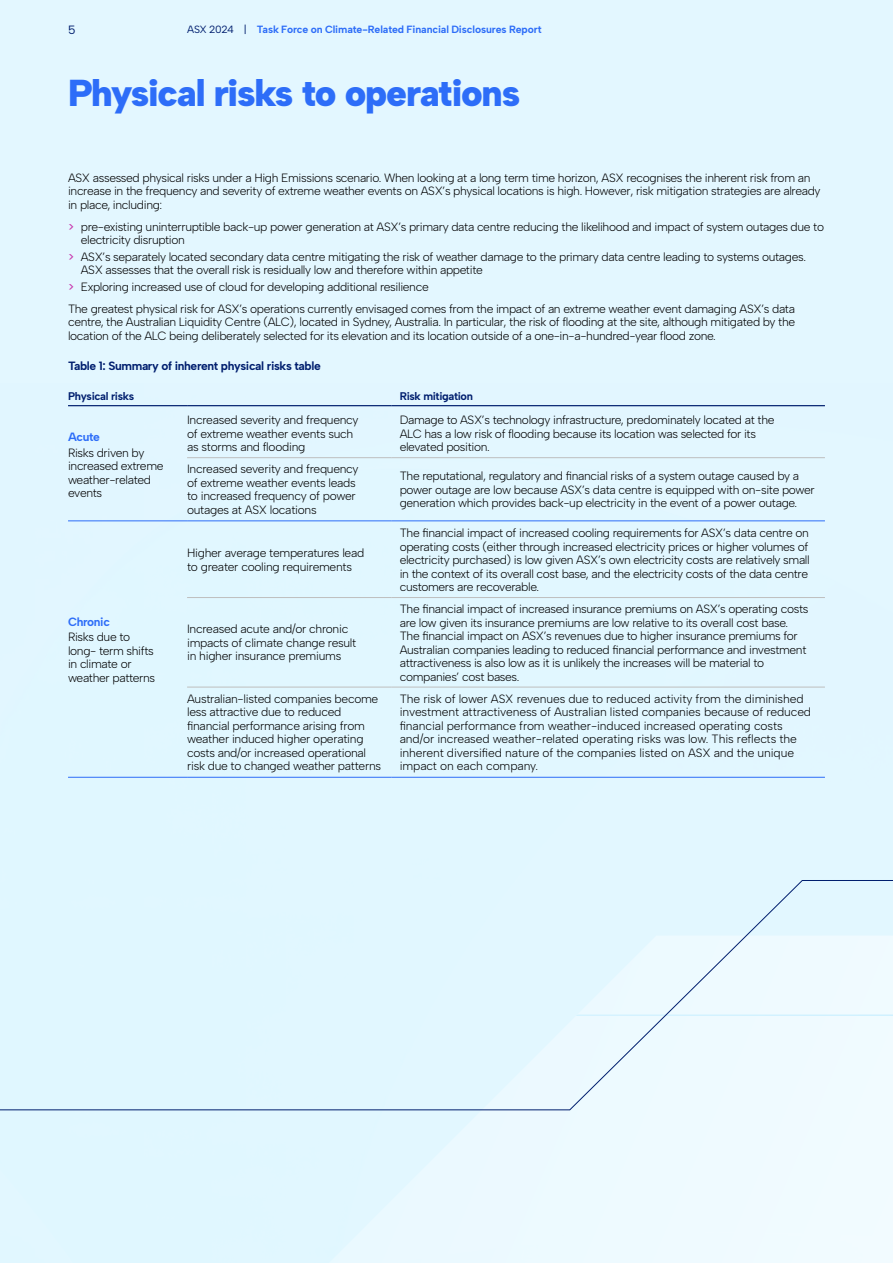
<style>
.page{position:relative;width:893px;height:1263px;background:#e3f7ff}
.page>*{position:absolute;margin:0;border:0;box-sizing:border-box;transform-origin:0 0}
.t1{font:900 37.5px "Albert Sans";letter-spacing:-.04em;color:#2d6df8}
.t2{font:300 12px/13.5px "Albert Sans";letter-spacing:-.03em;color:#000}
.t3{font:300 12px/13.5px "Albert Sans";letter-spacing:-.01em;color:#000}
.t4{font:700 12px "Albert Sans";letter-spacing:-.03em;color:#001e6e}
.t5{font:700 12px "Albert Sans";letter-spacing:-.03em;color:#2d6df8}
.t6{font:12px "Albert Sans";color:#001e6e}
.t7{font:700 11.1px "Albert Sans";letter-spacing:-.03em;color:#001e6e}
.t8{font:700 10.5px "Albert Sans";letter-spacing:-.01em;color:#2d6df8}
.s1{font-weight:400;color:#001e6e}
.s2{font-weight:500;color:#c839ae}
</style>
<div class="page">
<svg style="left:0;top:1110px;width:893px;height:153px"></svg>
<hr style="left:187px;top:777px;width:204px;height:1px;background:#2d6df8">
<hr style="left:391px;top:777px;width:434px;height:1px;background:#2d6df8">
<hr style="left:187px;top:520px;width:204px;height:1px;background:#2d6df8">
<hr style="left:391px;top:520px;width:434px;height:1px;background:#2d6df8">
<hr style="left:187px;top:597px;width:204px;height:1px;background:#bebebe">
<hr style="left:391px;top:597px;width:434px;height:1px;background:#bebebe">
<hr style="left:187px;top:687px;width:204px;height:1px;background:#bebebe">
<hr style="left:391px;top:687px;width:434px;height:1px;background:#bebebe">
<hr style="left:187px;top:457px;width:204px;height:1px;background:#bebebe">
<hr style="left:391px;top:457px;width:434px;height:1px;background:#bebebe">
<hr style="left:187px;top:405px;width:204px;height:1px;background:#001e6e">
<hr style="left:391px;top:405px;width:434px;height:1px;background:#001e6e">
<hr style="left:68px;top:405px;width:119px;height:1px;background:#001e6e">
<hr style="left:68px;top:520px;width:119px;height:1px;background:#2d6df8">
<hr style="left:68px;top:777px;width:119px;height:1px;background:#2d6df8">
<svg style="left:0;top:880px;width:893px;height:230px"></svg>
<p class="t6" style="left:68px;top:22px;width:9px">5</p>
<p class="t8" style="left:187px;top:23px;width:356px"><span class="s1">ASX 2024 |</span> Task Force on Climate-Related Financial Disclosures Report</p>
<h1 class="t1" style="left:68px;top:70px;width:454px">Physical risks to operations</h1>
<p class="t2" style="left:68px;top:171px;width:754px">ASX assessed physical risks under a High Emissions scenario. When looking at a long term time horizon, ASX recognises the inherent risk from an increase in the frequency and severity of extreme weather events on ASX’s physical locations is high. However, risk mitigation strategies are already in place, including:</p>
<p class="t2" style="left:81px;top:220px;width:745px;text-indent:-13px"><span class="s2">&gt;</span> pre-existing uninterruptible back-up power generation at ASX’s primary data centre reducing the likelihood and impact of system outages due to electricity disruption</p>
<p class="t2" style="left:81px;top:250px;width:727px;text-indent:-13px"><span class="s2">&gt;</span> ASX’s separately located secondary data centre mitigating the risk of weather damage to the primary data centre leading to systems outages.<br>ASX assesses that the overall risk is residually low and therefore within appetite</p>
<p class="t2" style="left:68px;top:276px;width:728px;line-height:22px"><span class="s2">&gt;</span> Exploring increased use of cloud for developing additional resilience<br>The greatest physical risk for ASX’s operations currently envisaged comes from the impact of an extreme weather event damaging ASX’s data</p>
<p class="t2" style="left:68px;top:315px;width:729px">centre, the Australian Liquidity Centre (ALC), located in Sydney, Australia. In particular, the risk of flooding at the site, although mitigated by the location of the ALC being deliberately selected for its elevation and its location outside of a one-in-a-hundred-year flood zone.</p>
<p class="t4" style="left:68px;top:359px;width:254px">Table 1: Summary of inherent physical risks table</p>
<p class="t7" style="left:68px;top:389px;width:68px">Physical risks</p>
<p class="t7" style="left:400px;top:389px;width:75px">Risk mitigation</p>
<p class="t5" style="left:68px;top:430px;width:33px">Acute</p>
<p class="t2" style="left:68px;top:446px;width:97px">Risks driven by increased extreme weather-related events</p>
<p class="t2" style="left:187px;top:413px;width:173px">Increased severity and frequency of extreme weather events such as storms and flooding</p>
<p class="t2" style="left:400px;top:413px;width:376px">Damage to ASX’s technology infrastructure, predominately located at the<br>ALC has a low risk of flooding because its location was selected for its elevated position.</p>
<p class="t2" style="left:187px;top:462px;width:173px">Increased severity and frequency of extreme weather events leads to increased frequency of power outages at ASX locations</p>
<p class="t2" style="left:400px;top:469px;width:417px">The reputational, regulatory and financial risks of a system outage caused by a power outage are low because ASX’s data centre is equipped with on-site power generation which provides back-up electricity in the event of a power outage.</p>
<p class="t5" style="left:68px;top:614px;width:43px">Chronic</p>
<p class="t2" style="left:68px;top:630px;width:89px">Risks due to long- term shifts in climate or weather patterns</p>
<p class="t2" style="left:187px;top:546px;width:179px">Higher average temperatures lead to greater cooling requirements</p>
<p class="t2" style="left:187px;top:622px;width:171px">Increased acute and/or chronic impacts of climate change result in higher insurance premiums</p>
<p class="t2" style="left:400px;top:526px;width:412px">The financial impact of increased cooling requirements for ASX’s data centre on operating costs (either through increased electricity prices or higher volumes of electricity purchased) is low given ASX’s own electricity costs are relatively small in the context of its overall cost base, and the electricity costs of the data centre customers are recoverable.</p>
<p class="t2" style="left:400px;top:602px;width:410px">The financial impact of increased insurance premiums on ASX’s operating costs are low given its insurance premiums are low relative to its overall cost base.<br>The financial impact on ASX’s revenues due to higher insurance premiums for Australian companies leading to reduced financial performance and investment attractiveness is also low as it is unlikely the increases will be material to companies’ cost bases.</p>
<p class="t2" style="left:187px;top:692px;width:196px">Australian-listed companies become less attractive due to reduced financial performance arising from weather induced higher operating costs and/or increased operational risk due to changed weather patterns</p>
<p class="t3" style="left:400px;top:692px;width:413px">The risk of lower ASX revenues due to reduced activity from the diminished investment attractiveness of Australian listed companies because of reduced financial performance from weather-induced increased operating costs and/or increased weather-related operating risks was low. This reflects the inherent diversified nature of the companies listed on ASX and the unique impact on each company.</p>
</div>
